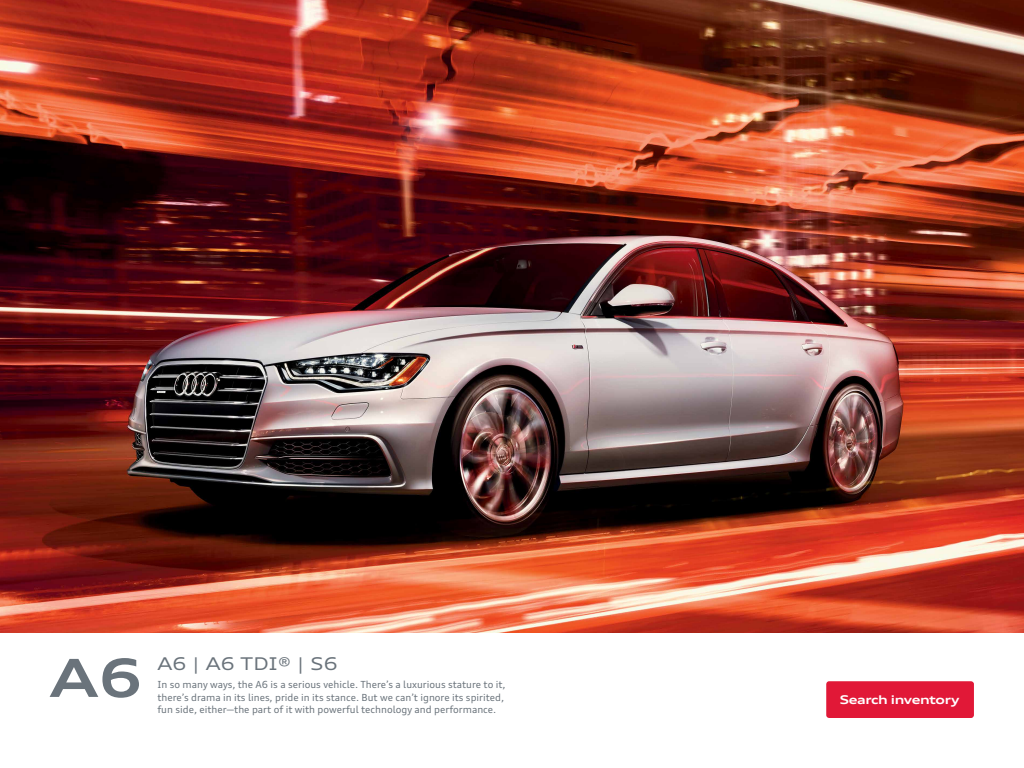
<style>
.page{position:relative;width:1024px;height:768px;background:#fff}
.page>*{position:absolute;margin:0;border:0;box-sizing:border-box;transform-origin:0 0}
.t1{font:700 expanded 52.55px "Audi Type";color:#6a737b}
.t2{font:expanded 17.55px "Audi Type";color:#6a737b}
.t3{font:700 expanded 12px "Audi Type";letter-spacing:-.04em;color:#fff}
.t4{font:9.75px/12.7px "Audi Type";color:#6a737b}
</style>
<div class="page">
<img style="left:0;top:0;width:1024px;height:633px">
<div style="left:827px;top:682px;width:146px;height:35px;background:#e11837;border-radius:2px"></div>
<div style="left:826px;top:681px;width:148px;height:37px;border:2px solid #e11837;border-radius:2px"></div>
<h1 class="t1" style="left:50px;top:645px;width:95px">A6</h1>
<h2 class="t2" style="left:157px;top:653px;width:182px">A6 | A6 TDI® | S6</h2>
<p class="t4" style="left:157px;top:678px;width:350px">In so many ways, the A6 is a serious vehicle. There’s a luxurious stature to it, there’s drama in its lines, pride in its stance. But we can’t ignore its spirited, fun side, either—the part of it with powerful technology and performance.</p>
<p class="t3" style="left:840px;top:692px;width:121px">Search inventory</p>
</div>
